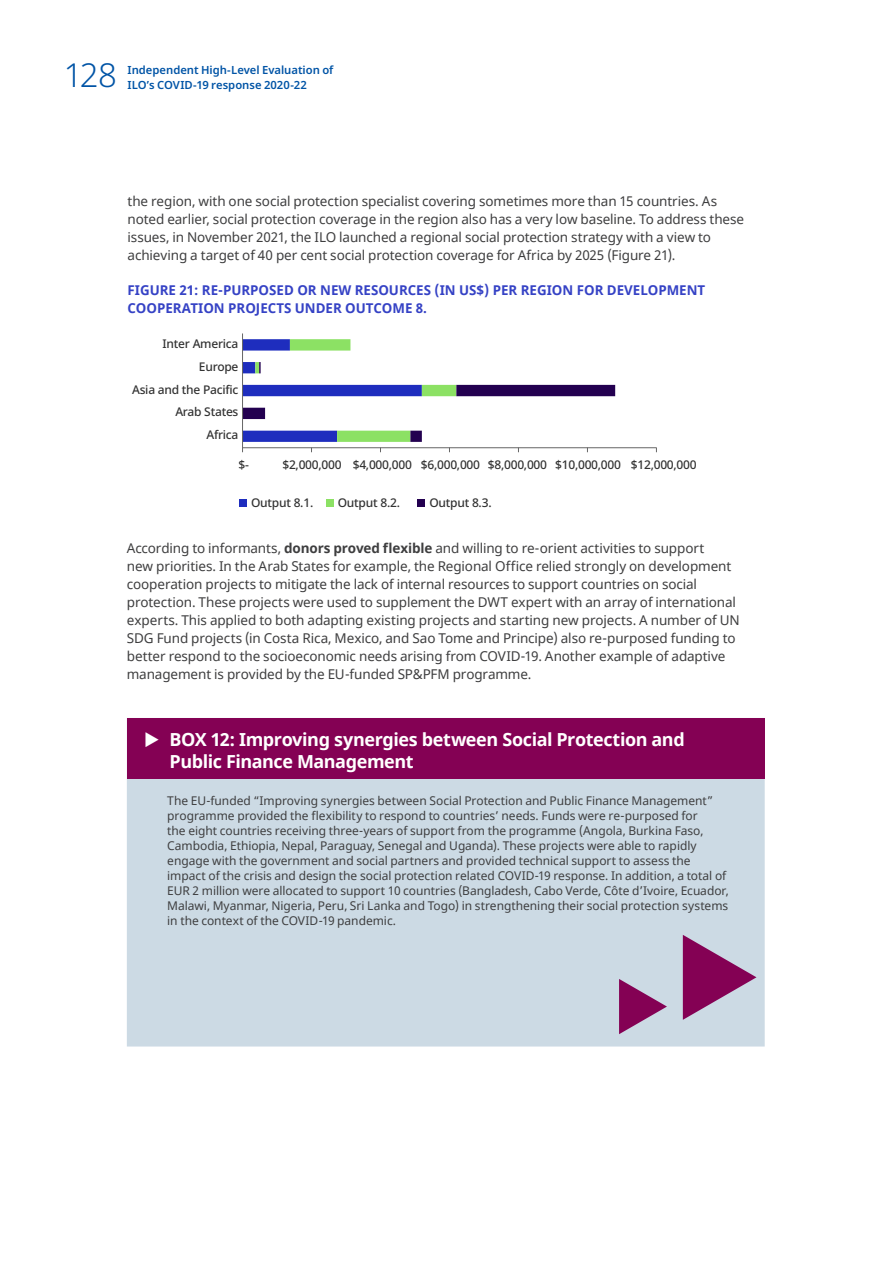
<style>
.page{position:relative;width:893px;height:1263px;background:#fff}
.page>*{position:absolute;margin:0;border:0;box-sizing:border-box;transform-origin:0 0}
.t1{font:300 33px "Noto Sans";color:#0154a6}
.t2{font:700 18px/22.5px "Noto Sans";letter-spacing:-.025em;color:#fff}
.Report_A4_-_Body{font:13.5px/18px "Noto Sans";letter-spacing:-.005em;color:#3e3e3f}
.Sub_Outcome_H2{font:700 13.5px/18px "Noto Sans";color:#3542c5}
.Box_body_copy{font:12px/15px "Noto Sans";letter-spacing:-.005em;color:#3e3e3f}
.t3{font:500 12px "Noto Sans";letter-spacing:-.02em;color:#333}
.t4{font:600 11.25px "Noto Sans";color:#0154a6}
.s1{font-weight:700}
</style>
<div class="page">
<svg style="left:243px;top:339px;width:372px;height:103px"></svg>
<hr style="left:243px;top:447px;width:413px;height:1px;background:#666">
<hr style="left:242px;top:333px;width:1px;height:119px;background:#666">
<div style="left:240px;top:500px;width:7px;height:7px;background:#1e2dbe"></div>
<div style="left:326px;top:500px;width:7px;height:7px;background:#8ce164"></div>
<div style="left:417px;top:500px;width:7px;height:7px;background:#230050"></div>
<div style="left:127px;top:718px;width:638px;height:328px;background:#ccdae4"></div>
<div style="left:127px;top:718px;width:638px;height:61px;background:#840154"></div>
<svg style="left:683px;top:935px;width:73px;height:85px"></svg>
<svg style="left:619px;top:979px;width:48px;height:55px"></svg>
<h1 class="t1" style="left:64px;top:52px;width:55px">128</h1>
<p class="t4" style="left:128px;top:62px;width:207px">Independent High-Level Evaluation of</p>
<p class="t4" style="left:128px;top:77px;width:181px">ILO’s COVID-19 response 2020-22</p>
<p class="Report_A4_-_Body" style="left:128px;top:192px;width:618px">the region, with one social protection specialist covering sometimes more than 15 countries. As noted earlier, social protection coverage in the region also has a very low baseline. To address these issues, in November 2021, the ILO launched a regional social protection strategy with a view to achieving a target of 40 per cent social protection coverage for Africa by 2025 (Figure 21).</p>
<p class="Sub_Outcome_H2" style="left:128px;top:281px;width:579px">FIGURE 21: RE-PURPOSED OR NEW RESOURCES (IN US$) PER REGION FOR DEVELOPMENT<br>COOPERATION PROJECTS UNDER OUTCOME 8.</p>
<p class="t3" style="left:163px;top:335px;width:77px">Inter America</p>
<p class="t3" style="left:199px;top:358px;width:41px">Europe</p>
<p class="t3" style="left:132px;top:381px;width:108px">Asia and the Pacific</p>
<p class="t3" style="left:175px;top:404px;width:65px">Arab States</p>
<p class="t3" style="left:206px;top:426px;width:34px">Africa</p>
<p class="t3" style="left:239px;top:456px;width:12px">$-</p>
<p class="t3" style="left:282px;top:456px;width:416px">$2,000,000 $4,000,000 $6,000,000 $8,000,000 $10,000,000 $12,000,000</p>
<p class="t3" style="left:251px;top:494px;width:64px">Output 8.1.</p>
<p class="t3" style="left:338px;top:494px;width:64px">Output 8.2.</p>
<p class="t3" style="left:429px;top:494px;width:64px">Output 8.3.</p>
<p class="Report_A4_-_Body" style="left:127px;top:540px;width:614px">According to informants, <span class="s1">donors proved flexible</span> and willing to re-orient activities to support<br>new priorities. In the Arab States for example, the Regional Office relied strongly on development cooperation projects to mitigate the lack of internal resources to support countries on social protection. These projects were used to supplement the DWT expert with an array of international experts. This applied to both adapting existing projects and starting new projects. A number of UN SDG Fund projects (in Costa Rica, Mexico, and Sao Tome and Principe) also re-purposed funding to better respond to the socioeconomic needs arising from COVID-19. Another example of adaptive management is provided by the EU-funded SP&amp;PFM programme.</p>
<p class="t2" style="left:170px;top:728px;width:517px">BOX 12: Improving synergies between Social Protection and<br>Public Finance Management</p>
<p class="Box_body_copy" style="left:167px;top:794px;width:563px">The EU-funded “Improving synergies between Social Protection and Public Finance Management” programme provided the flexibility to respond to countries’ needs. Funds were re-purposed for<br>the eight countries receiving three-years of support from the programme (Angola, Burkina Faso, Cambodia, Ethiopia, Nepal, Paraguay, Senegal and Uganda). These projects were able to rapidly engage with the government and social partners and provided technical support to assess the impact of the crisis and design the social protection related COVID-19 response. In addition, a total of EUR 2 million were allocated to support 10 countries (Bangladesh, Cabo Verde, Côte d’Ivoire, Ecuador, Malawi, Myanmar, Nigeria, Peru, Sri Lanka and Togo) in strengthening their social protection systems in the context of the COVID-19 pandemic.</p>
</div>
